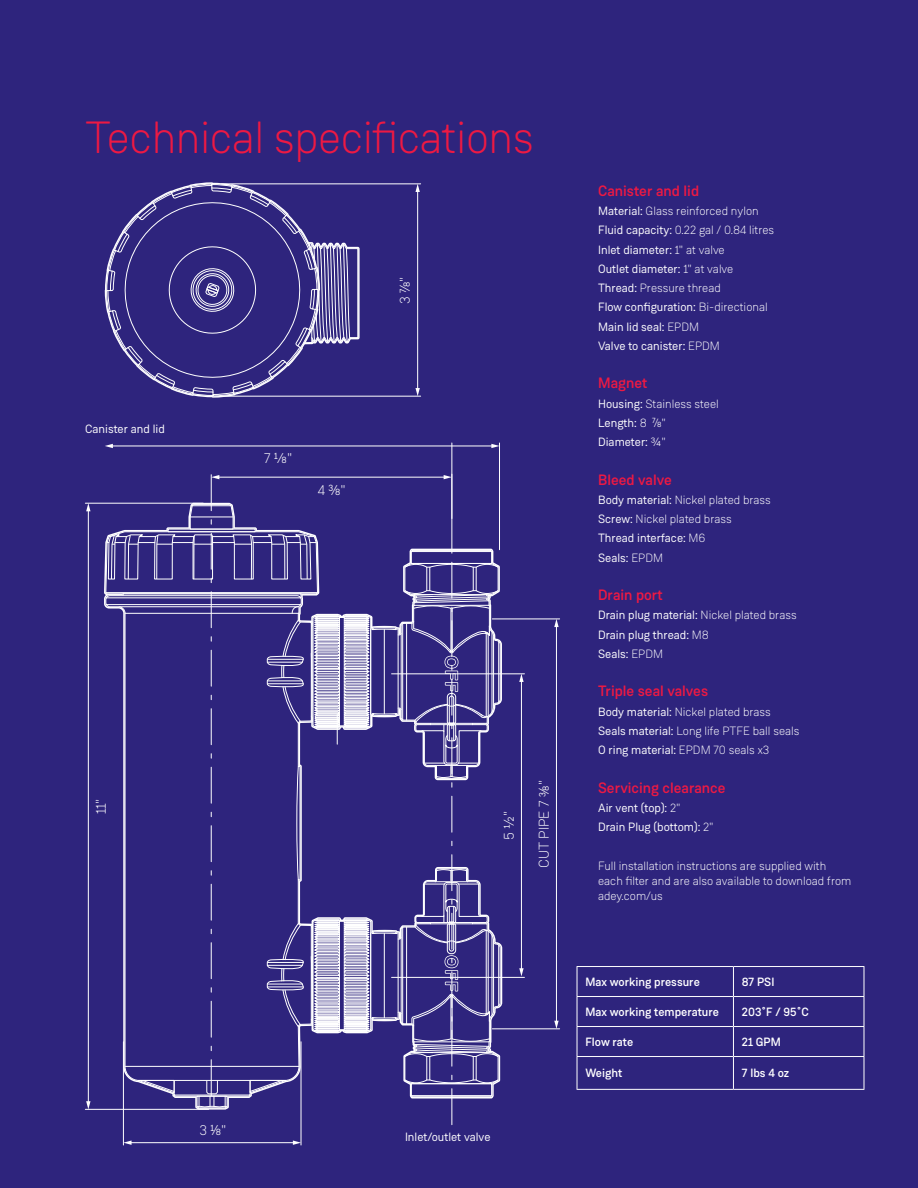
<style>
.page{position:relative;width:918px;height:1188px;background:#2e247d}
.page>*{position:absolute;margin:0;border:0;box-sizing:border-box;transform-origin:0 0}
.Header_2{font:300 45px "Weissenhof Grotesk";letter-spacing:-.01em;color:#ed1943}
.Spec_Title{font:500 15px "Weissenhof Grotesk";color:#ed1943}
.t1{font:300 14.1px "Weissenhof Grotesk";color:#fff}
.Spec_Text{font:12px "Weissenhof Grotesk";color:#fff}
.Spec_Text-2{font:300 12px/15px "Weissenhof Grotesk";color:#fff}
.Spec_Text-3{font:500 12px "Weissenhof Grotesk";color:#fff}
.s1{font-weight:400;font-size:9px}
.s2{font-weight:400}
.s3{font-weight:300}
.s4{font-size:7.5px}
</style>
<div class="page">
<svg style="left:105px;top:182px;width:215px;height:216px"></svg>
<svg style="left:106px;top:184px;width:254px;height:212px"></svg>
<hr style="left:222px;top:396px;width:199px;height:1px;background:#fff">
<hr style="left:222px;top:184px;width:199px;height:1px;background:#fff">
<hr style="left:417px;top:191px;width:1px;height:199px;background:#fff">
<svg style="left:415px;top:184px;width:5px;height:8px"></svg>
<svg style="left:415px;top:388px;width:5px;height:8px"></svg>
<hr style="left:85px;top:503px;width:118px;height:1px;background:#fff">
<hr style="left:85px;top:1109px;width:124px;height:1px;background:#fff">
<hr style="left:88px;top:510px;width:1px;height:593px;background:#fff">
<svg style="left:86px;top:503px;width:5px;height:8px"></svg>
<svg style="left:86px;top:1101px;width:5px;height:8px"></svg>
<hr style="left:392px;top:674px;width:132px;height:1px;background:#fff">
<hr style="left:392px;top:977px;width:132px;height:1px;background:#fff">
<hr style="left:521px;top:680px;width:1px;height:290px;background:#fff">
<svg style="left:519px;top:674px;width:5px;height:8px"></svg>
<svg style="left:519px;top:968px;width:5px;height:8px"></svg>
<hr style="left:301px;top:1042px;width:1px;height:103px;background:#fff">
<hr style="left:123px;top:1042px;width:1px;height:103px;background:#fff">
<hr style="left:130px;top:1142px;width:164px;height:1px;background:#fff">
<svg style="left:293px;top:1141px;width:8px;height:4px"></svg>
<svg style="left:123px;top:1141px;width:9px;height:4px"></svg>
<hr style="left:492px;top:619px;width:68px;height:1px;background:#fff">
<hr style="left:492px;top:1029px;width:68px;height:1px;background:#fff">
<hr style="left:556px;top:626px;width:1px;height:396px;background:#fff">
<svg style="left:554px;top:619px;width:5px;height:8px"></svg>
<svg style="left:554px;top:1021px;width:5px;height:8px"></svg>
<hr style="left:111px;top:446px;width:382px;height:1px;background:#fff">
<svg style="left:105px;top:444px;width:8px;height:4px"></svg>
<svg style="left:491px;top:444px;width:8px;height:4px"></svg>
<hr style="left:452px;top:443px;width:1px;height:76px;background:#fff">
<hr style="left:499px;top:443px;width:1px;height:107px;background:#fff">
<svg style="left:105px;top:473px;width:396px;height:652px"></svg>
<hr style="left:337px;top:714px;width:1px;height:30px;background:#fff">
<hr style="left:577px;top:966px;width:156px;height:1px;background:#fff">
<hr style="left:733px;top:966px;width:131px;height:1px;background:#fff">
<hr style="left:577px;top:996px;width:156px;height:1px;background:#fff">
<hr style="left:733px;top:996px;width:131px;height:1px;background:#fff">
<hr style="left:577px;top:1026px;width:156px;height:1px;background:#fff">
<svg style="left:577px;top:967px;width:1px;height:89px"></svg>
<hr style="left:733px;top:1026px;width:131px;height:1px;background:#fff">
<svg style="left:733px;top:967px;width:1px;height:89px"></svg>
<svg style="left:864px;top:967px;width:1px;height:89px"></svg>
<hr style="left:577px;top:1056px;width:156px;height:1px;background:#fff">
<hr style="left:577px;top:1057px;width:1px;height:32px;background:#fff">
<hr style="left:733px;top:1056px;width:131px;height:1px;background:#fff">
<hr style="left:733px;top:1057px;width:1px;height:32px;background:#fff">
<hr style="left:864px;top:1057px;width:1px;height:32px;background:#fff">
<hr style="left:577px;top:1089px;width:156px;height:1px;background:#fff">
<hr style="left:733px;top:1089px;width:131px;height:1px;background:#fff">
<p class="Header_2" style="left:85px;top:110px;width:450px">Technical specifications</p>
<p class="Spec_Text" style="left:85px;top:421px;width:81px">Canister and lid</p>
<p class="t1" style="left:397px;top:304px;width:29px;rotate:-90deg">3 <sup>7</sup>⁄<span class="s1">8</span>"</p>
<p class="t1" style="left:264px;top:449px;width:30px">7 <sup>1</sup> ⁄<span class="s1">8</span>"</p>
<p class="t1" style="left:318px;top:481px;width:29px">4 <sup>3</sup>⁄<span class="s1">8</span>"</p>
<p class="t1" style="left:93px;top:814px;width:17px;rotate:-90deg">11"</p>
<p class="t1" style="left:199px;top:1122px;width:28px">3 <sup>1</sup>⁄<span class="s1">8</span>"</p>
<p class="t1" style="left:500px;top:840px;width:31px;rotate:-90deg">5 ½"</p>
<p class="t1" style="left:536px;top:868px;width:90px;rotate:-90deg">CUT PIPE 7 <sup>3</sup>⁄<span class="s1">8</span>"</p>
<p class="Spec_Text" style="left:405px;top:1130px;width:87px">Inlet/outlet valve</p>
<p class="Spec_Title" style="left:598px;top:181px;width:103px">Canister and lid</p>
<p class="Spec_Text-2" style="left:598px;top:203px;width:162px"><span class="s2">Material:</span> Glass reinforced nylon</p>
<p class="Spec_Text-2" style="left:598px;top:223px;width:178px"><span class="s2">Fluid capacity:</span> 0.22 gal / 0.84 litres</p>
<p class="Spec_Text" style="left:598px;top:242px;width:128px">Inlet diameter: <span class="s3">1" at valve</span></p>
<p class="Spec_Text" style="left:598px;top:261px;width:137px">Outlet diameter: <span class="s3">1" at valve</span></p>
<p class="Spec_Text-2" style="left:598px;top:280px;width:124px"><span class="s2">Thread:</span> Pressure thread</p>
<p class="Spec_Text" style="left:598px;top:300px;width:171px">Flow configuration: <span class="s3">Bi-directional</span></p>
<p class="Spec_Text" style="left:598px;top:319px;width:103px">Main lid seal: <span class="s3">EPDM</span></p>
<p class="Spec_Text" style="left:598px;top:338px;width:123px">Valve to canister: <span class="s3">EPDM</span></p>
<p class="Spec_Title" style="left:598px;top:374px;width:51px">Magnet</p>
<p class="Spec_Text-2" style="left:598px;top:396px;width:122px"><span class="s2">Housing:</span> Stainless steel</p>
<p class="Spec_Text" style="left:598px;top:415px;width:69px">Length: <span class="s3">8</span> <sup>7</sup><span class="s3">/</span><span class="s4">8</span><span class="s3">"</span></p>
<p class="Spec_Text" style="left:598px;top:435px;width:69px">Diameter: <span class="s3">3/4"</span></p>
<p class="Spec_Title" style="left:598px;top:470px;width:75px">Bleed valve</p>
<p class="Spec_Text-2" style="left:598px;top:492px;width:174px"><span class="s2">Body material:</span> Nickel plated brass</p>
<p class="Spec_Text-2" style="left:598px;top:511px;width:135px"><span class="s2">Screw:</span> Nickel plated brass</p>
<p class="Spec_Text" style="left:598px;top:531px;width:109px">Thread interface: <span class="s3">M6</span></p>
<p class="Spec_Text" style="left:598px;top:550px;width:66px">Seals: <span class="s3">EPDM</span></p>
<p class="Spec_Title" style="left:598px;top:586px;width:66px">Drain port</p>
<p class="Spec_Text" style="left:598px;top:608px;width:200px">Drain plug material: <span class="s3">Nickel plated brass</span></p>
<p class="Spec_Text" style="left:598px;top:627px;width:112px">Drain plug thread: <span class="s3">M8</span></p>
<p class="Spec_Text" style="left:598px;top:646px;width:66px">Seals: <span class="s3">EPDM</span></p>
<p class="Spec_Title" style="left:598px;top:682px;width:112px">Triple seal valves</p>
<p class="Spec_Text-2" style="left:598px;top:704px;width:174px"><span class="s2">Body material:</span> Nickel plated brass</p>
<p class="Spec_Text-2" style="left:598px;top:723px;width:203px"><span class="s2">Seals material:</span> Long life PTFE ball seals</p>
<p class="Spec_Text" style="left:598px;top:743px;width:173px">O ring material: <span class="s3">EPDM 70 seals x3</span></p>
<p class="Spec_Title" style="left:598px;top:778px;width:129px">Servicing clearance</p>
<p class="Spec_Text" style="left:598px;top:800px;width:84px">Air vent (top): <span class="s3">2"</span></p>
<p class="Spec_Text" style="left:598px;top:820px;width:117px">Drain Plug (bottom): <span class="s3">2"</span></p>
<p class="Spec_Text-2" style="left:598px;top:858px;width:255px">Full installation instructions are supplied with each filter and are also available to download from adey.com/us</p>
<p class="Spec_Text-3" style="left:586px;top:974px;width:116px">Max working pressure</p>
<p class="Spec_Text-3" style="left:742px;top:974px;width:34px">87 PSI</p>
<p class="Spec_Text-3" style="left:586px;top:1004px;width:135px">Max working temperature</p>
<p class="Spec_Text-3" style="left:742px;top:1004px;width:68px">203˚F / 95˚C</p>
<p class="Spec_Text-3" style="left:586px;top:1034px;width:49px">Flow rate</p>
<p class="Spec_Text-3" style="left:742px;top:1034px;width:40px">21 GPM</p>
<p class="Spec_Text-3" style="left:586px;top:1066px;width:38px">Weight</p>
<p class="Spec_Text-3" style="left:742px;top:1066px;width:49px">7 lbs 4 oz</p>
</div>
